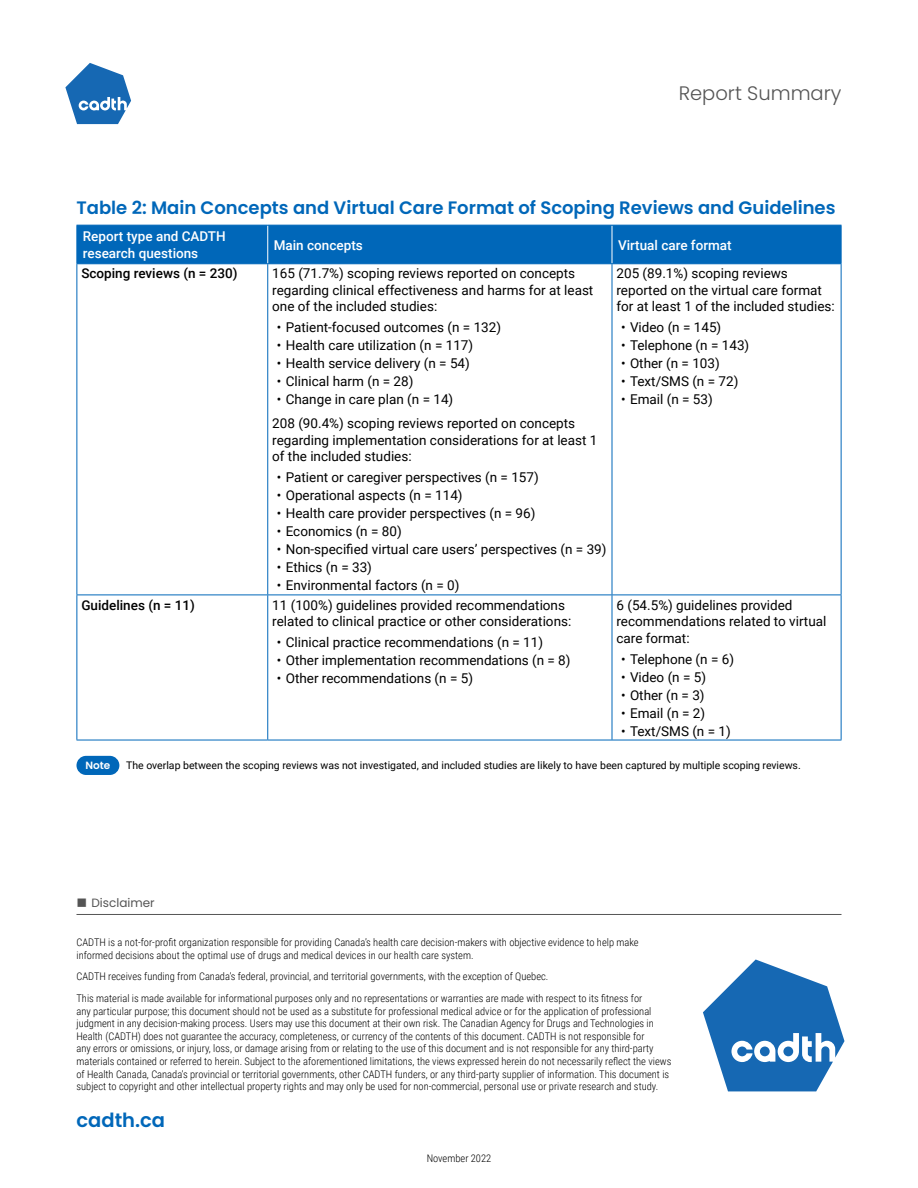
<style>
.page{position:relative;width:918px;height:1188px;background:#fff}
.page>*{position:absolute;margin:0;border:0;box-sizing:border-box;transform-origin:0 0}
.t1{font:300 19.5px "Poppins";color:#545454}
.t2{font:600 19.5px "Poppins";color:#0067b9}
.Table_Title{font:600 18px "Poppins";color:#0067b9}
.Table_Body_Copy{font:13.5px/16.5px "Roboto";color:#000}
.Table_Header_Copy{font:500 13.5px/16.5px "Roboto";color:#fff}
.Table_Left_Column{font:500 13.5px "Roboto";color:#000}
.t3{font:12px "Poppins";color:#545454}
.t4{font:300 10.5px/12.6px "Roboto Condensed";color:#000}
.Table_Footer{font:10.5px "Roboto";color:#000}
.Table_Footer-2{font:600 10.5px "Poppins";color:#fff}
</style>
<div class="page">
<svg style="left:65px;top:63px;width:66px;height:61px"></svg>
<hr style="left:76px;top:914px;width:766px;height:1px;background:#545454">
<svg style="left:703px;top:960px;width:141px;height:131px"></svg>
<div style="left:76px;top:756px;width:43px;height:19px;background:#0067b9;border-radius:10px"></div>
<div style="left:77px;top:226px;width:764px;height:37px;background:#0067b9"></div>
<hr style="left:267px;top:226px;width:1px;height:37px;background:#fff">
<hr style="left:612px;top:226px;width:1px;height:37px;background:#fff">
<hr style="left:267px;top:264px;width:1px;height:331px;background:#0067b9">
<hr style="left:612px;top:264px;width:1px;height:331px;background:#0067b9">
<hr style="left:76px;top:595px;width:192px;height:1px;background:#0067b9">
<hr style="left:268px;top:595px;width:344px;height:1px;background:#0067b9">
<hr style="left:267px;top:595px;width:1px;height:145px;background:#0067b9">
<hr style="left:612px;top:595px;width:230px;height:1px;background:#0067b9">
<hr style="left:612px;top:595px;width:1px;height:145px;background:#0067b9">
<hr style="left:76px;top:264px;width:1px;height:331px;background:#0067b9">
<hr style="left:841px;top:264px;width:1px;height:331px;background:#0067b9">
<hr style="left:76px;top:595px;width:1px;height:145px;background:#0067b9">
<hr style="left:841px;top:595px;width:1px;height:145px;background:#0067b9">
<hr style="left:76px;top:740px;width:192px;height:1px;background:#0067b9">
<hr style="left:268px;top:740px;width:344px;height:1px;background:#0067b9">
<hr style="left:612px;top:740px;width:230px;height:1px;background:#0067b9">
<hr style="left:76px;top:225px;width:192px;height:1px;background:#0067b9">
<hr style="left:76px;top:226px;width:1px;height:37px;background:#0067b9">
<hr style="left:268px;top:225px;width:344px;height:1px;background:#0067b9">
<hr style="left:612px;top:225px;width:230px;height:1px;background:#0067b9">
<hr style="left:76px;top:263px;width:192px;height:1px;background:#0067b9">
<hr style="left:268px;top:263px;width:344px;height:1px;background:#0067b9">
<hr style="left:612px;top:263px;width:230px;height:1px;background:#0067b9">
<hr style="left:841px;top:226px;width:1px;height:37px;background:#0067b9">
<h1 class="t1" style="left:679px;top:82px;width:164px">Report Summary</h1>
<h2 class="Table_Title" style="left:76px;top:198px;width:761px">Table 2: Main Concepts and Virtual Care Format of Scoping Reviews and Guidelines</h2>
<p class="Table_Header_Copy" style="left:83px;top:228px;width:144px">Report type and CADTH research questions</p>
<p class="Table_Header_Copy" style="left:274px;top:236px;width:91px">Main concepts</p>
<p class="Table_Header_Copy" style="left:618px;top:236px;width:115px">Virtual care format</p>
<p class="Table_Left_Column" style="left:81px;top:264px;width:158px">Scoping reviews (n = 230)</p>
<p class="Table_Body_Copy" style="left:272px;top:265px;width:323px">165 (71.7%) scoping reviews reported on concepts regarding clinical effectiveness and harms for at least one of the included studies:</p>
<p class="Table_Body_Copy" style="left:277px;top:319px;width:226px">• Patient-focused outcomes (n = 132)</p>
<p class="Table_Body_Copy" style="left:277px;top:337px;width:198px">• Health care utilization (n = 117)</p>
<p class="Table_Body_Copy" style="left:277px;top:355px;width:195px">• Health service delivery (n = 54)</p>
<p class="Table_Body_Copy" style="left:277px;top:373px;width:138px">• Clinical harm (n = 28)</p>
<p class="Table_Body_Copy" style="left:277px;top:391px;width:178px">• Change in care plan (n = 14)</p>
<p class="Table_Body_Copy" style="left:272px;top:415px;width:327px">208 (90.4%) scoping reviews reported on concepts regarding implementation considerations for at least 1 of the included studies:</p>
<p class="Table_Body_Copy" style="left:277px;top:469px;width:264px">• Patient or caregiver perspectives (n = 157)</p>
<p class="Table_Body_Copy" style="left:277px;top:487px;width:187px">• Operational aspects (n = 114)</p>
<p class="Table_Body_Copy" style="left:277px;top:505px;width:260px">• Health care provider perspectives (n = 96)</p>
<p class="Table_Body_Copy" style="left:277px;top:523px;width:126px">• Economics (n = 80)</p>
<p class="Table_Body_Copy" style="left:277px;top:541px;width:331px">• Non-specified virtual care users’ perspectives (n = 39)</p>
<p class="Table_Body_Copy" style="left:277px;top:559px;width:97px">• Ethics (n = 33)</p>
<p class="Table_Body_Copy" style="left:277px;top:577px;width:184px">• Environmental factors (n = 0)</p>
<p class="Table_Body_Copy" style="left:616px;top:265px;width:220px">205 (89.1%) scoping reviews reported on the virtual care format for at least 1 of the included studies:</p>
<p class="Table_Body_Copy" style="left:621px;top:319px;width:102px">• Video (n = 145)</p>
<p class="Table_Body_Copy" style="left:621px;top:337px;width:130px">• Telephone (n = 143)</p>
<p class="Table_Body_Copy" style="left:621px;top:355px;width:100px">• Other (n = 103)</p>
<p class="Table_Body_Copy" style="left:621px;top:373px;width:119px">• Text/SMS (n = 72)</p>
<p class="Table_Body_Copy" style="left:621px;top:391px;width:93px">• Email (n = 53)</p>
<p class="Table_Left_Column" style="left:81px;top:595px;width:115px">Guidelines (n = 11)</p>
<p class="Table_Body_Copy" style="left:272px;top:596px;width:301px">11 (100%) guidelines provided recommendations related to clinical practice or other considerations:</p>
<p class="Table_Body_Copy" style="left:277px;top:633px;width:268px">• Clinical practice recommendations (n = 11)</p>
<p class="Table_Body_Copy" style="left:277px;top:651px;width:295px">• Other implementation recommendations (n = 8)</p>
<p class="Table_Body_Copy" style="left:277px;top:669px;width:198px">• Other recommendations (n = 5)</p>
<p class="Table_Body_Copy" style="left:616px;top:596px;width:211px">6 (54.5%) guidelines provided recommendations related to virtual care format:</p>
<p class="Table_Body_Copy" style="left:621px;top:650px;width:115px">• Telephone (n = 6)</p>
<p class="Table_Body_Copy" style="left:621px;top:668px;width:87px">• Video (n = 5)</p>
<p class="Table_Body_Copy" style="left:621px;top:686px;width:85px">• Other (n = 3)</p>
<p class="Table_Body_Copy" style="left:621px;top:704px;width:86px">• Email (n = 2)</p>
<p class="Table_Body_Copy" style="left:621px;top:722px;width:111px">• Text/SMS (n = 1)</p>
<p class="Table_Footer-2" style="left:86px;top:759px;width:26px">Note</p>
<p class="Table_Footer" style="left:126px;top:758px;width:676px">The overlap between the scoping reviews was not investigated, and included studies are likely to have been captured by multiple scoping reviews.</p>
<p class="t3" style="left:76px;top:895px;width:80px">■ Disclaimer</p>
<p class="t4" style="left:76px;top:936px;width:564px">CADTH is a not-for-profit organization responsible for providing Canada’s health care decision-makers with objective evidence to help make informed decisions about the optimal use of drugs and medical devices in our health care system.</p>
<p class="t4" style="left:76px;top:965px;width:567px;line-height:21.6px">CADTH receives funding from Canada’s federal, provincial, and territorial governments, with the exception of Quebec.<br>This material is made available for informational purposes only and no representations or warranties are made with respect to its fitness for</p>
<p class="t4" style="left:76px;top:1004px;width:596px">any particular purpose; this document should not be used as a substitute for professional medical advice or for the application of professional judgment in any decision-making process. Users may use this document at their own risk. The Canadian Agency for Drugs and Technologies in Health (CADTH) does not guarantee the accuracy, completeness, or currency of the contents of this document. CADTH is not responsible for<br>any errors or omissions, or injury, loss, or damage arising from or relating to the use of this document and is not responsible for any third-party materials contained or referred to herein. Subject to the aforementioned limitations, the views expressed herein do not necessarily reflect the views of Health Canada, Canada’s provincial or territorial governments, other CADTH funders, or any third-party supplier of information. This document is subject to copyright and other intellectual property rights and may only be used for non-commercial, personal use or private research and study.</p>
<h1 class="t2" style="left:76px;top:1109px;width:90px">cadth.ca</h1>
<p class="t4" style="left:427px;top:1152px;width:66px">November 2022</p>
</div>
